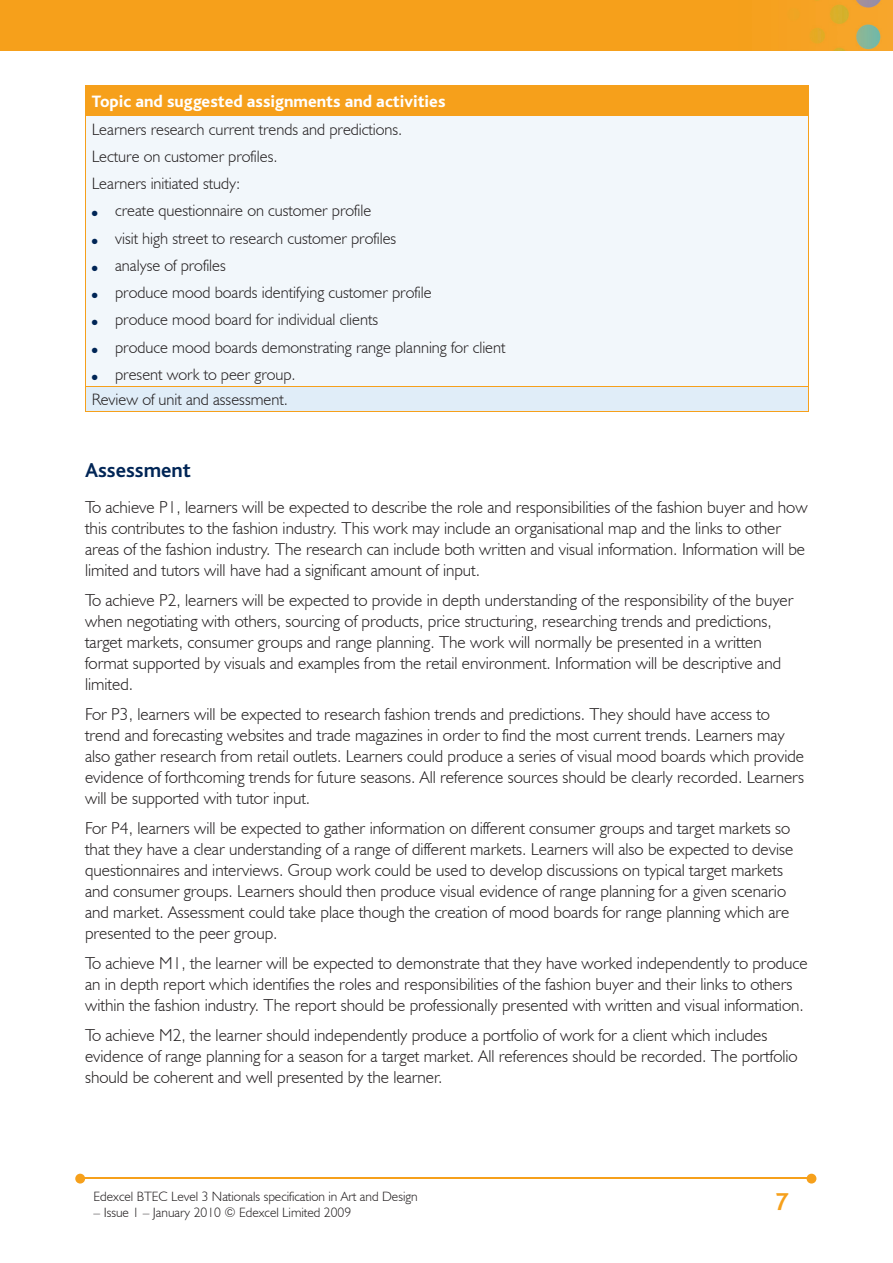
<style>
.page{position:relative;width:893px;height:1263px;background:#fff}
.page>*{position:absolute;margin:0;border:0;box-sizing:border-box;transform-origin:0 0}
.t1{font:700 25.5px "Bliss";color:#f6a01b}
.t2{font:700 21px "Bliss";color:#002556}
.t3{font:300 17.25px/21px "Humanist 521 BT";color:#231f20}
.t4{font:800 17.25px "Bliss";color:#fff}
.t5{font:300 16.5px "Humanist 521 BT";color:#231f20}
.t6{font:300 13.5px "Humanist 521 BT";color:#231f20}
.t7{font:7.5px "Zapf Dingbats";color:#002556}
</style>
<div class="page">
<img style="left:0;top:0;width:893px;height:51px">
<hr style="left:82px;top:1178px;width:728px;height:1px;background:#f6a01b">
<svg style="left:807px;top:1174px;width:9px;height:9px"></svg>
<svg style="left:75px;top:1174px;width:10px;height:9px"></svg>
<div style="left:85px;top:85px;width:723px;height:31px;background:#f6a01b"></div>
<div style="left:85px;top:116px;width:723px;height:270px;background:#f2f7fb"></div>
<div style="left:85px;top:386px;width:723px;height:25px;background:#e0edf8"></div>
<hr style="left:85px;top:115px;width:724px;height:1px;background:#f6a01b">
<svg style="left:808px;top:86px;width:1px;height:29px"></svg>
<hr style="left:85px;top:85px;width:724px;height:1px;background:#f6a01b">
<hr style="left:85px;top:116px;width:1px;height:270px;background:#f6a01b">
<hr style="left:808px;top:116px;width:1px;height:270px;background:#f6a01b">
<hr style="left:85px;top:411px;width:724px;height:1px;background:#f6a01b">
<svg style="left:85px;top:387px;width:1px;height:24px"></svg>
<svg style="left:808px;top:387px;width:1px;height:24px"></svg>
<hr style="left:85px;top:386px;width:724px;height:1px;background:#f6a01b">
<p class="t4" style="left:92px;top:93px;width:355px">Topic and suggested assignments and activities</p>
<p class="t5" style="left:92px;top:119px;width:312px">Learners research current trends and predictions.</p>
<p class="t5" style="left:92px;top:146px;width:187px">Lecture on customer profiles.</p>
<p class="t5" style="left:92px;top:173px;width:150px">Learners initiated study:</p>
<p class="t5" style="left:115px;top:201px;width:258px">create questionnaire on customer profile</p>
<p class="t5" style="left:115px;top:228px;width:283px">visit high street to research customer profiles</p>
<p class="t5" style="left:115px;top:255px;width:112px">analyse of profiles</p>
<p class="t5" style="left:115px;top:282px;width:318px">produce mood boards identifying customer profile</p>
<p class="t5" style="left:115px;top:310px;width:264px">produce mood board for individual clients</p>
<p class="t5" style="left:115px;top:337px;width:392px">produce mood boards demonstrating range planning for client</p>
<p class="t5" style="left:115px;top:364px;width:182px">present work to peer group.</p>
<p class="t7" style="left:92px;top:210px;width:7px">●</p>
<p class="t7" style="left:92px;top:237px;width:7px">●</p>
<p class="t7" style="left:92px;top:265px;width:7px">●</p>
<p class="t7" style="left:92px;top:292px;width:7px">●</p>
<p class="t7" style="left:92px;top:319px;width:7px">●</p>
<p class="t7" style="left:92px;top:346px;width:7px">●</p>
<p class="t7" style="left:92px;top:374px;width:7px">●</p>
<p class="t5" style="left:92px;top:389px;width:198px">Review of unit and assessment.</p>
<p class="t2" style="left:85px;top:459px;width:108px">Assessment</p>
<p class="t3" style="left:85px;top:496px;width:724px">To achieve P1, learners will be expected to describe the role and responsibilities of the fashion buyer and how this contributes to the fashion industry. This work may include an organisational map and the links to other areas of the fashion industry. The research can include both written and visual information. Information will be limited and tutors will have had a significant amount of input.</p>
<p class="t3" style="left:85px;top:589px;width:710px">To achieve P2, learners will be expected to provide in depth understanding of the responsibility of the buyer when negotiating with others, sourcing of products, price structuring, researching trends and predictions, target markets, consumer groups and range planning. The work will normally be presented in a written format supported by visuals and examples from the retail environment. Information will be descriptive and limited.</p>
<p class="t3" style="left:85px;top:703px;width:721px">For P3, learners will be expected to research fashion trends and predictions. They should have access to trend and forecasting websites and trade magazines in order to find the most current trends. Learners may also gather research from retail outlets. Learners could produce a series of visual mood boards which provide evidence of forthcoming trends for future seasons. All reference sources should be clearly recorded. Learners will be supported with tutor input.</p>
<p class="t3" style="left:85px;top:817px;width:710px">For P4, learners will be expected to gather information on different consumer groups and target markets so that they have a clear understanding of a range of different markets. Learners will also be expected to devise questionnaires and interviews. Group work could be used to develop discussions on typical target markets and consumer groups. Learners should then produce visual evidence of range planning for a given scenario and market. Assessment could take place though the creation of mood boards for range planning which are presented to the peer group.</p>
<p class="t3" style="left:85px;top:952px;width:724px">To achieve M1, the learner will be expected to demonstrate that they have worked independently to produce an in depth report which identifies the roles and responsibilities of the fashion buyer and their links to others within the fashion industry. The report should be professionally presented with written and visual information.</p>
<p class="t3" style="left:85px;top:1024px;width:714px">To achieve M2, the learner should independently produce a portfolio of work for a client which includes evidence of range planning for a season for a target market. All references should be recorded. The portfolio should be coherent and well presented by the learner.</p>
<p class="t6" style="left:94px;top:1188px;width:326px">Edexcel BTEC Level 3 Nationals specification in Art and Design</p>
<p class="t6" style="left:94px;top:1204px;width:259px">– Issue 1 – January 2010 © Edexcel Limited 2009</p>
<h1 class="t1" style="left:775px;top:1189px;width:15px">7</h1>
</div>
